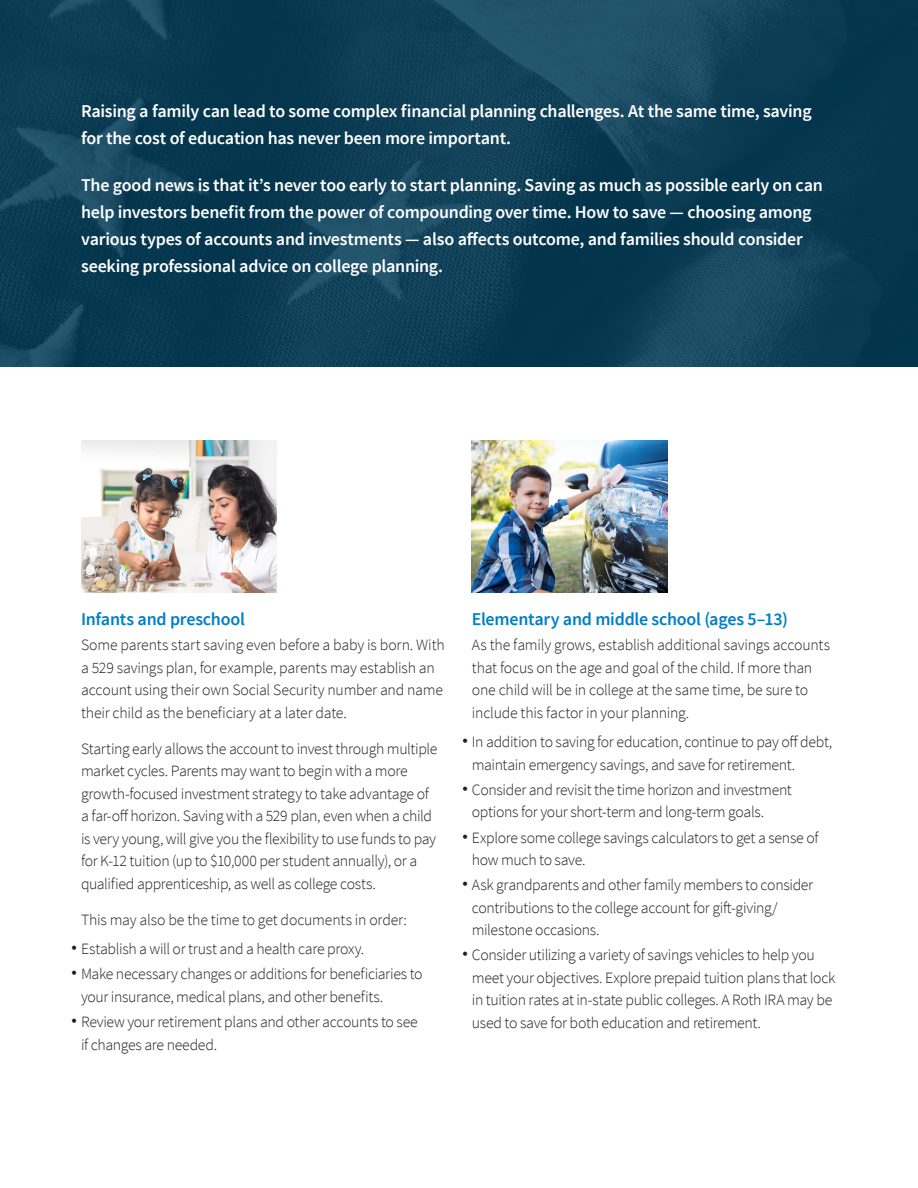
<style>
.page{position:relative;width:918px;height:1188px;background:#fff}
.page>*{position:absolute;margin:0;border:0;box-sizing:border-box;transform-origin:0 0}
.Headline_sub{font:600 18px/27px "Source Sans Pro";letter-spacing:-.015em;color:#fff}
.Subhead{font:600 18px "Source Sans Pro";letter-spacing:-.015em;color:#007ec5}
.Body{font:300 15.75px/22.5px "Source Sans Pro";letter-spacing:-.02em;color:#231f20}
.t1{font:15.75px "Putnam Foot Symbols";color:#231f20}
</style>
<div class="page">
<img style="left:0;top:0;width:918px;height:367px">
<img style="left:81px;top:441px;width:196px;height:152px">
<img style="left:472px;top:441px;width:196px;height:152px">
<p class="Headline_sub" style="left:81px;top:98px;width:732px">Raising a family can lead to some complex financial planning challenges. At the same time, saving for the cost of education has never been more important.</p>
<p class="Headline_sub" style="left:81px;top:172px;width:743px">The good news is that it’s never too early to start planning. Saving as much as possible early on can help investors benefit from the power of compounding over time. How to save — choosing among various types of accounts and investments — also affects outcome, and families should consider seeking professional advice on college planning.</p>
<p class="Subhead" style="left:81px;top:607px;width:165px">Infants and preschool</p>
<p class="Body" style="left:81px;top:634px;width:365px">Some parents start saving even before a baby is born. With a 529 savings plan, for example, parents may establish an account using their own Social Security number and name their child as the beneficiary at a later date.</p>
<p class="Body" style="left:81px;top:738px;width:358px">Starting early allows the account to invest through multiple market cycles. Parents may want to begin with a more growth-focused investment strategy to take advantage of a far-off horizon. Saving with a 529 plan, even when a child is very young, will give you the flexibility to use funds to pay for K-12 tuition (up to $10,000 per student annually), or a qualified apprenticeship, as well as college costs.</p>
<p class="Body" style="left:81px;top:909px;width:327px">This may also be the time to get documents in order:</p>
<p class="Body" style="left:81px;top:938px;width:285px">Establish a will or trust and a health care proxy.</p>
<p class="t1" style="left:81px;top:940px;width:11px">•</p>
<p class="Body" style="left:81px;top:963px;width:343px">Make necessary changes or additions for beneficiaries to</p>
<p class="Body" style="left:81px;top:963px;width:304px">•<br>your insurance, medical plans, and other benefits.</p>
<p class="Body" style="left:81px;top:1011px;width:338px">Review your retirement plans and other accounts to see</p>
<p class="Body" style="left:81px;top:1011px;width:138px">•<br>if changes are needed.</p>
<p class="Subhead" style="left:472px;top:607px;width:318px">Elementary and middle school (ages 5–13)</p>
<p class="Body" style="left:472px;top:634px;width:360px">As the family grows, establish additional savings accounts that focus on the age and goal of the child. If more than one child will be in college at the same time, be sure to include this factor in your planning.</p>
<p class="Body" style="left:472px;top:731px;width:362px">In addition to saving for education, continue to pay off debt,</p>
<p class="Body" style="left:472px;top:731px;width:325px">•<br>maintain emergency savings, and save for retirement.</p>
<p class="Body" style="left:472px;top:778px;width:321px">Consider and revisit the time horizon and investment</p>
<p class="Body" style="left:472px;top:778px;width:294px">•<br>options for your short-term and long-term goals.</p>
<p class="Body" style="left:472px;top:826px;width:348px">Explore some college savings calculators to get a sense of</p>
<p class="Body" style="left:472px;top:826px;width:115px">•<br>how much to save.</p>
<p class="Body" style="left:472px;top:874px;width:343px">Ask grandparents and other family members to consider</p>
<p class="Body" style="left:472px;top:874px;width:307px">•<br>contributions to the college account for gift-giving/ milestone occasions.</p>
<p class="Body" style="left:472px;top:944px;width:344px">Consider utilizing a variety of savings vehicles to help you</p>
<p class="Body" style="left:472px;top:944px;width:365px">•<br>meet your objectives. Explore prepaid tuition plans that lock in tuition rates at in-state public colleges. A Roth IRA may be used to save for both education and retirement.</p>
</div>
